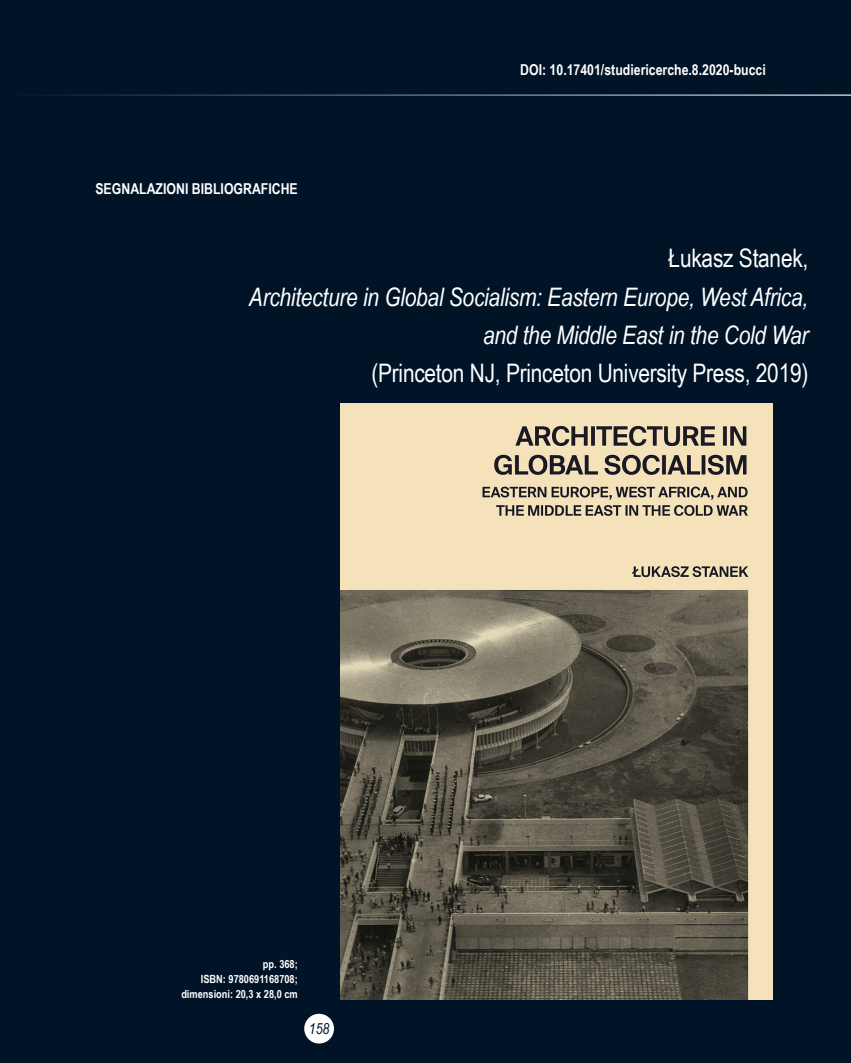
<style>
.page{position:relative;width:851px;height:1063px;background:#fff}
.page>*{position:absolute;margin:0;border:0;box-sizing:border-box;transform-origin:0 0}
.t1{font:italic 25.5px "Arial Narrow";letter-spacing:-.01em;color:#fff}
.t2{font:25.5px "Arial Narrow";letter-spacing:-.01em;color:#fff}
.t3{font:700 15px "Arial Narrow";color:#fff}
.t4{font:italic 15px "Arial Narrow";color:#001327}
.t5{font:700 11.25px "Arial Narrow";color:#fff}
</style>
<div class="page">
<div style="left:0;top:0;width:850px;height:1063px;background:#001327"></div>
<div style="left:304px;top:1014px;width:30px;height:30px;background:#fff;border-radius:50%"></div>
<hr style="left:0;top:95px;width:850px;height:1px;background:#fff">
<img style="left:340px;top:404px;width:432px;height:595px">
<p class="t3" style="left:95px;top:177px;width:204px">SEGNALAZIONI BIBLIOGRAFICHE</p>
<p class="t3" style="left:520px;top:58px;width:247px">DOI: 10.17401/studiericerche.8.2020-bucci</p>
<p class="t2" style="left:668px;top:240px;width:141px">Łukasz Stanek,</p>
<p class="t1" style="left:249px;top:279px;width:561px">Architecture in Global Socialism: Eastern Europe, West Africa,</p>
<p class="t1" style="left:483px;top:317px;width:327px">and the Middle East in the Cold War</p>
<p class="t2" style="left:371px;top:354px;width:438px">(Princeton NJ, Princeton University Press, 2019)</p>
<p class="t5" style="left:263px;top:956px;width:36px">pp. 368;</p>
<p class="t5" style="left:201px;top:971px;width:98px">ISBN: 9780691168708;</p>
<p class="t5" style="left:181px;top:986px;width:118px">dimensioni: 20,3 x 28,0 cm</p>
<p class="t4" style="left:309px;top:1018px;width:22px">158</p>
</div>
